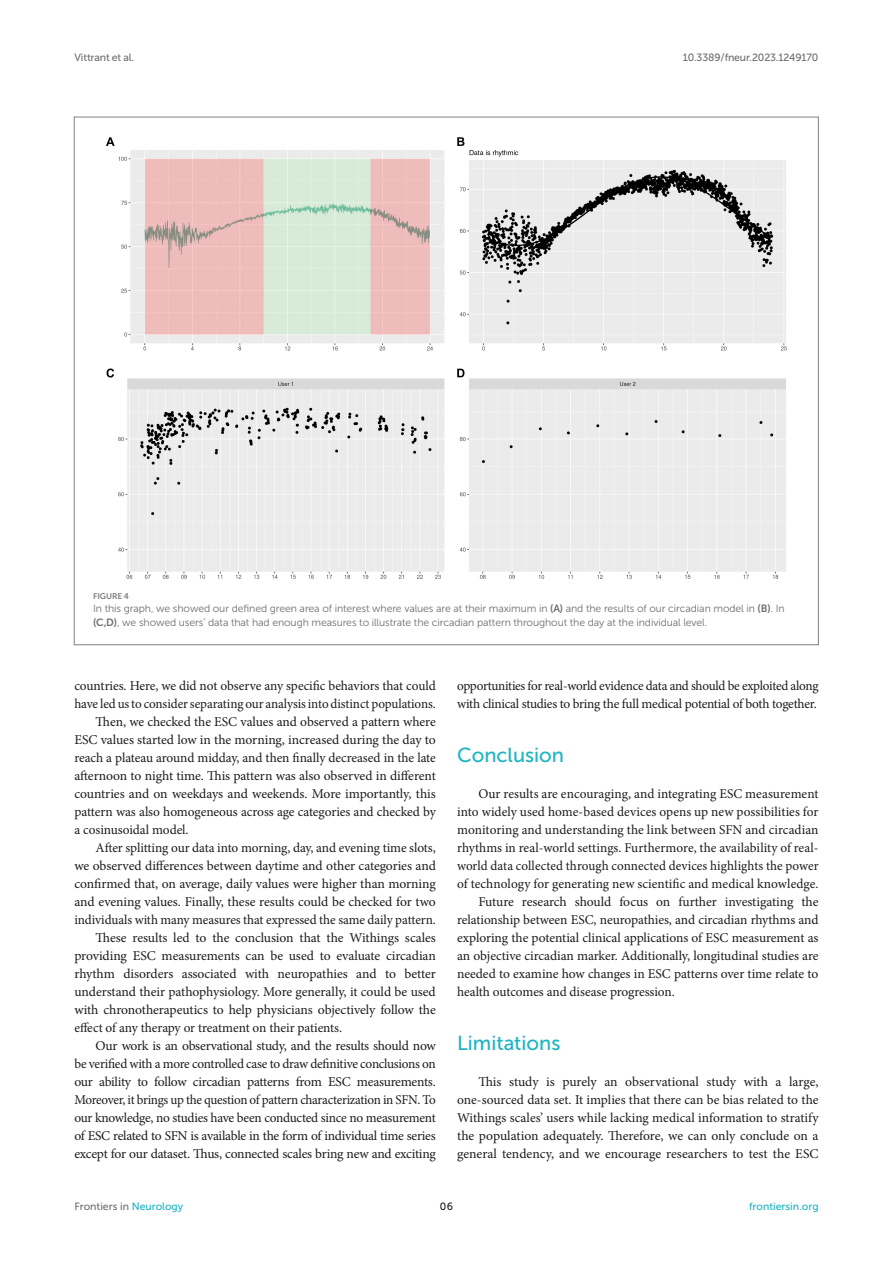
<style>
.page{position:relative;width:893px;height:1263px;background:#fff}
.page>*{position:absolute;margin:0;border:0;box-sizing:border-box;transform-origin:0 0}
.HEAD_1{font:20.25px "Museo Sans 500";color:#1db5c3}
.TEXT{font:13.5px/18px "Minion Pro";letter-spacing:-.015em;color:#1b1c1b;text-align:justify}
.TEXT_FLUSH{font:13.5px/18px "Minion Pro";letter-spacing:-.005em;color:#1b1c1b;text-align:justify}
.FIG_LEG{font:10.5px/13.5px "Museo Sans 300";letter-spacing:-.01em;color:#706f70}
.t1{font:10.5px "Museo Sans 500";letter-spacing:-.015em;color:#706f70}
.t2{font:10.5px "Museo Sans 500";color:#1db5c3}
.t3{font:10.5px "Museo Sans 500";color:#1b1c1b}
.FIG_HD{font:8.25px "Museo Sans 700";letter-spacing:-.01em;color:#7e7f7f}
.s1{font-family:"Museo Sans 700"}
.s2{color:#1db5c3}
</style>
<div class="page">
<img style="left:106px;top:137px;width:681px;height:442px">
<p class="t1" style="left:74px;top:51px;width:61px">Vittrant et al.</p>
<p class="t1" style="left:683px;top:51px;width:137px">10.3389/fneur.2023.1249170</p>
<p class="FIG_HD" style="left:93px;top:591px;width:37px">FIGURE 4</p>
<p class="FIG_LEG" style="left:93px;top:602px;width:693px">In this graph, we showed our defined green area of interest where values are at their maximum in <span class="s1">(A)</span> and the results of our circadian model in <span class="s1">(B)</span>. In <span class="s1">(C,D)</span>, we showed users’ data that had enough measures to illustrate the circadian pattern throughout the day at the individual level.</p>
<p class="TEXT_FLUSH" style="left:74px;top:677px;width:363px">countries. Here, we did not observe any specific behaviors that could have led us to consider separating our analysis into distinct populations.</p>
<p class="TEXT" style="left:74px;top:713px;width:363px;text-indent:21px">Then, we checked the ESC values and observed a pattern where ESC values started low in the morning, increased during the day to reach a plateau around midday, and then finally decreased in the late afternoon to night time. This pattern was also observed in different countries and on weekdays and weekends. More importantly, this pattern was also homogeneous across age categories and checked by a cosinusoidal model.</p>
<p class="TEXT" style="left:74px;top:839px;width:363px;text-indent:21px">After splitting our data into morning, day, and evening time slots, we observed differences between daytime and other categories and confirmed that, on average, daily values were higher than morning and evening values. Finally, these results could be checked for two individuals with many measures that expressed the same daily pattern.</p>
<p class="TEXT" style="left:74px;top:929px;width:363px;text-indent:21px">These results led to the conclusion that the Withings scales providing ESC measurements can be used to evaluate circadian rhythm disorders associated with neuropathies and to better understand their pathophysiology. More generally, it could be used with chronotherapeutics to help physicians objectively follow the effect of any therapy or treatment on their patients.</p>
<p class="TEXT" style="left:74px;top:1037px;width:363px;text-indent:21px">Our work is an observational study, and the results should now be verified with a more controlled case to draw definitive conclusions on our ability to follow circadian patterns from ESC measurements.<br>Moreover, it brings up the question of pattern characterization in SFN. To our knowledge, no studies have been conducted since no measurement of ESC related to SFN is available in the form of individual time series except for our dataset. Thus, connected scales bring new and exciting</p>
<p class="TEXT" style="left:457px;top:677px;width:363px">opportunities for real-world evidence data and should be exploited along with clinical studies to bring the full medical potential of both together.</p>
<p class="HEAD_1" style="left:457px;top:744px;width:108px">Conclusion</p>
<p class="TEXT_FLUSH" style="left:457px;top:785px;width:363px;text-indent:21px">Our results are encouraging, and integrating ESC measurement into widely used home-based devices opens up new possibilities for monitoring and understanding the link between SFN and circadian rhythms in real-world settings. Furthermore, the availability of real&shy;world data collected through connected devices highlights the power of technology for generating new scientific and medical knowledge.</p>
<p class="TEXT" style="left:457px;top:893px;width:363px;text-indent:21px">Future research should focus on further investigating the relationship between ESC, neuropathies, and circadian rhythms and exploring the potential clinical applications of ESC measurement as an objective circadian marker. Additionally, longitudinal studies are needed to examine how changes in ESC patterns over time relate to health outcomes and disease progression.</p>
<p class="HEAD_1" style="left:457px;top:1032px;width:105px">Limitations</p>
<p class="TEXT_FLUSH" style="left:457px;top:1073px;width:363px;text-indent:21px">This study is purely an observational study with a large, one-sourced data set. It implies that there can be bias related to the Withings scales’ users while lacking medical information to stratify the population adequately. Therefore, we can only conclude on a general tendency, and we encourage researchers to test the ESC</p>
<p class="t1" style="left:74px;top:1200px;width:110px">Frontiers in <span class="s2">Neurology</span></p>
<p class="t3" style="left:440px;top:1200px;width:15px">06</p>
<p class="t2" style="left:749px;top:1200px;width:71px">frontiersin.org</p>
</div>
